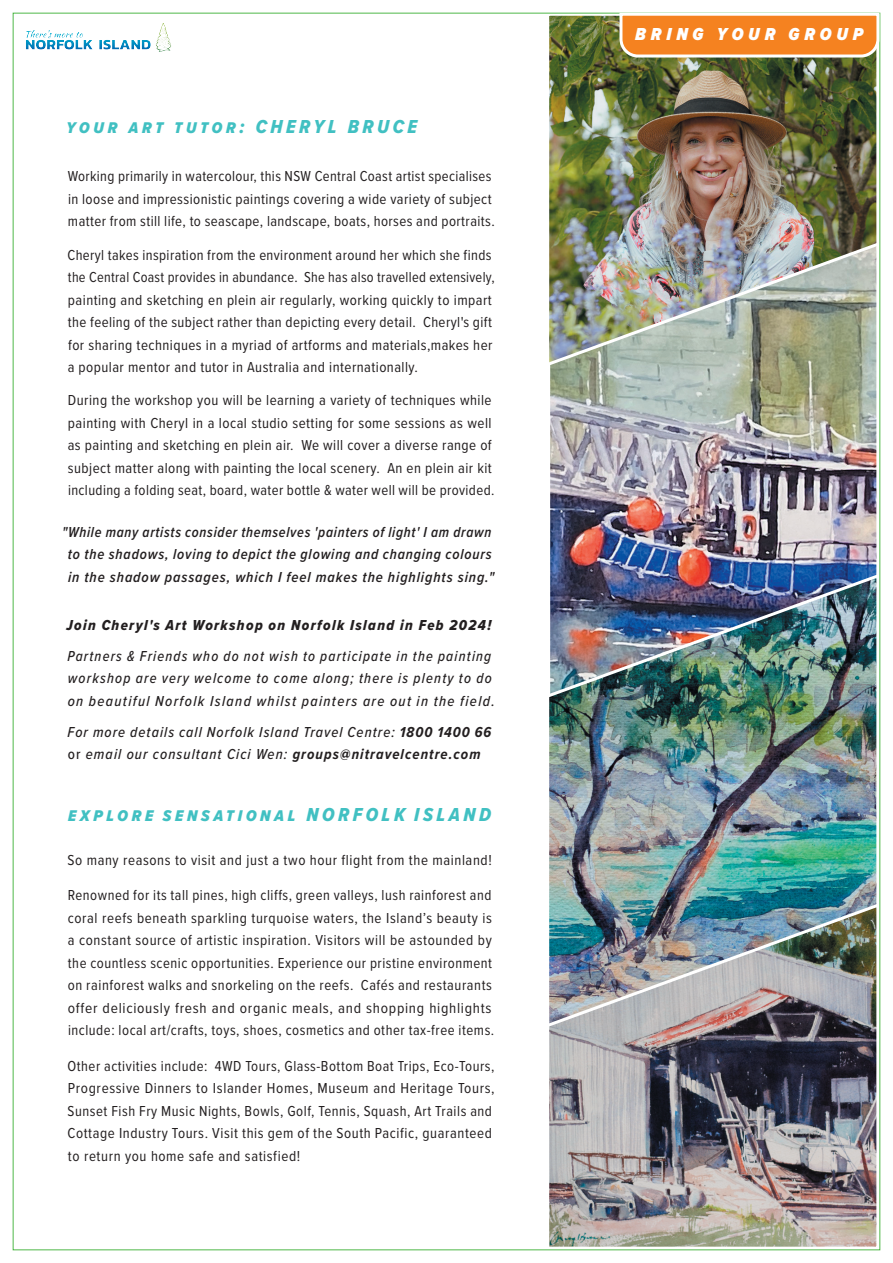
<style>
.page{position:relative;width:893px;height:1263px;background:#fff}
.page>*{position:absolute;margin:0;border:0;box-sizing:border-box;transform-origin:0 0}
.t1{font:19.5px "Proxima Nova Cond Extrabld It";letter-spacing:.18em;color:#41c0c2}
.t2{font:italic 900 18px "Proxima Nova Cond";letter-spacing:.27em;color:#fff}
.t3{font:15px/22.5px "Proxima Nova Cond";letter-spacing:.03em;color:#231f20}
.t4{font:italic 500 15px/22.5px "Proxima Nova Cond";letter-spacing:.08em;color:#231f20}
.t5{font:italic 600 15px/22.5px "Proxima Nova Cond";letter-spacing:.055em;color:#231f20;text-align:center;scale:.96 1}
.t6{font:15px "Proxima Nova Cond Extrabld It";letter-spacing:.09em;color:#231f20}
.s1{font-weight:700}
.s2{font-style:normal}
</style>
<div class="page">
<img style="left:550px;top:1055px;width:325px;height:190px">
<img style="left:550px;top:713px;width:325px;height:342px">
<img style="left:550px;top:17px;width:325px;height:200px">
<img style="left:550px;top:217px;width:325px;height:496px">
<div style="left:546px;top:13px;width:333px;height:1236px;border:3px solid #fff"></div>
<svg style="left:618px;top:12px;width:263px;height:47px;background:#ee9444"></svg>
<svg style="left:26px;top:30px;width:52px;height:8px"></svg>
<svg style="left:156px;top:23px;width:15px;height:29px"></svg>
<h1 class="t1" style="left:66px;top:119px;width:352px">your art tutor: CHERYL BRUCE</h1>
<p class="t3" style="left:68px;top:166px;width:428px">Working primarily in watercolour, this NSW Central Coast artist specialises in loose and impressionistic paintings covering a wide variety of subject matter from still life, to seascape, landscape, boats, horses and portraits.</p>
<p class="t3" style="left:67px;top:244px;width:429px">Cheryl takes inspiration from the environment around her which she finds the Central Coast provides in abundance. She has also travelled extensively, painting and sketching en plein air regularly, working quickly to impart the feeling of the subject rather than depicting every detail. Cheryl's gift for sharing techniques in a myriad of artforms and materials,makes her a popular mentor and tutor in Australia and internationally.</p>
<p class="t3" style="left:68px;top:390px;width:428px">During the workshop you will be learning a variety of techniques while painting with Cheryl in a local studio setting for some sessions as well as painting and sketching en plein air. We will cover a diverse range of subject matter along with painting the local scenery. An en plein air kit including a folding seat, board, water bottle &amp; water well will be provided.</p>
<p class="t5" style="left:62px;top:521px;width:452px">"While many artists consider themselves 'painters of light' I am drawn to the shadows, loving to depict the glowing and changing colours in the shadow passages, which I feel makes the highlights sing."</p>
<p class="t6" style="left:66px;top:618px;width:426px">Join Cheryl's Art Workshop on Norfolk Island in Feb 2024!</p>
<p class="t4" style="left:68px;top:645px;width:429px">Partners &amp; Friends who do not wish to participate in the painting workshop are very welcome to come along; there is plenty to do on beautiful Norfolk Island whilst painters are out in the field.</p>
<p class="t4" style="left:68px;top:721px;width:425px">For more details call Norfolk Island Travel Centre: <span class="s1">1800 1400 66 </span><span class="s2">or</span> email our consultant Cici Wen: <span class="s1">groups@nitravelcentre.com</span></p>
<h1 class="t1" style="left:68px;top:807px;width:425px">explore sensational NORFOLK ISLAND</h1>
<p class="t3" style="left:68px;top:850px;width:426px">So many reasons to visit and just a two hour flight from the mainland!</p>
<p class="t3" style="left:68px;top:885px;width:428px">Renowned for its tall pines, high cliffs, green valleys, lush rainforest and coral reefs beneath sparkling turquoise waters, the Island’s beauty is a constant source of artistic inspiration. Visitors will be astounded by the countless scenic opportunities. Experience our pristine environment on rainforest walks and snorkeling on the reefs. Cafés and restaurants offer deliciously fresh and organic meals, and shopping highlights include: local art/crafts, toys, shoes, cosmetics and other tax-free items.</p>
<p class="t3" style="left:67px;top:1055px;width:429px">Other activities include: 4WD Tours, Glass-Bottom Boat Trips, Eco-Tours, Progressive Dinners to Islander Homes, Museum and Heritage Tours, Sunset Fish Fry Music Nights, Bowls, Golf, Tennis, Squash, Art Trails and Cottage Industry Tours. Visit this gem of the South Pacific, guaranteed to return you home safe and satisfied!</p>
<p class="t2" style="left:635px;top:27px;width:230px">BRING YOUR GROUP</p>
</div>
